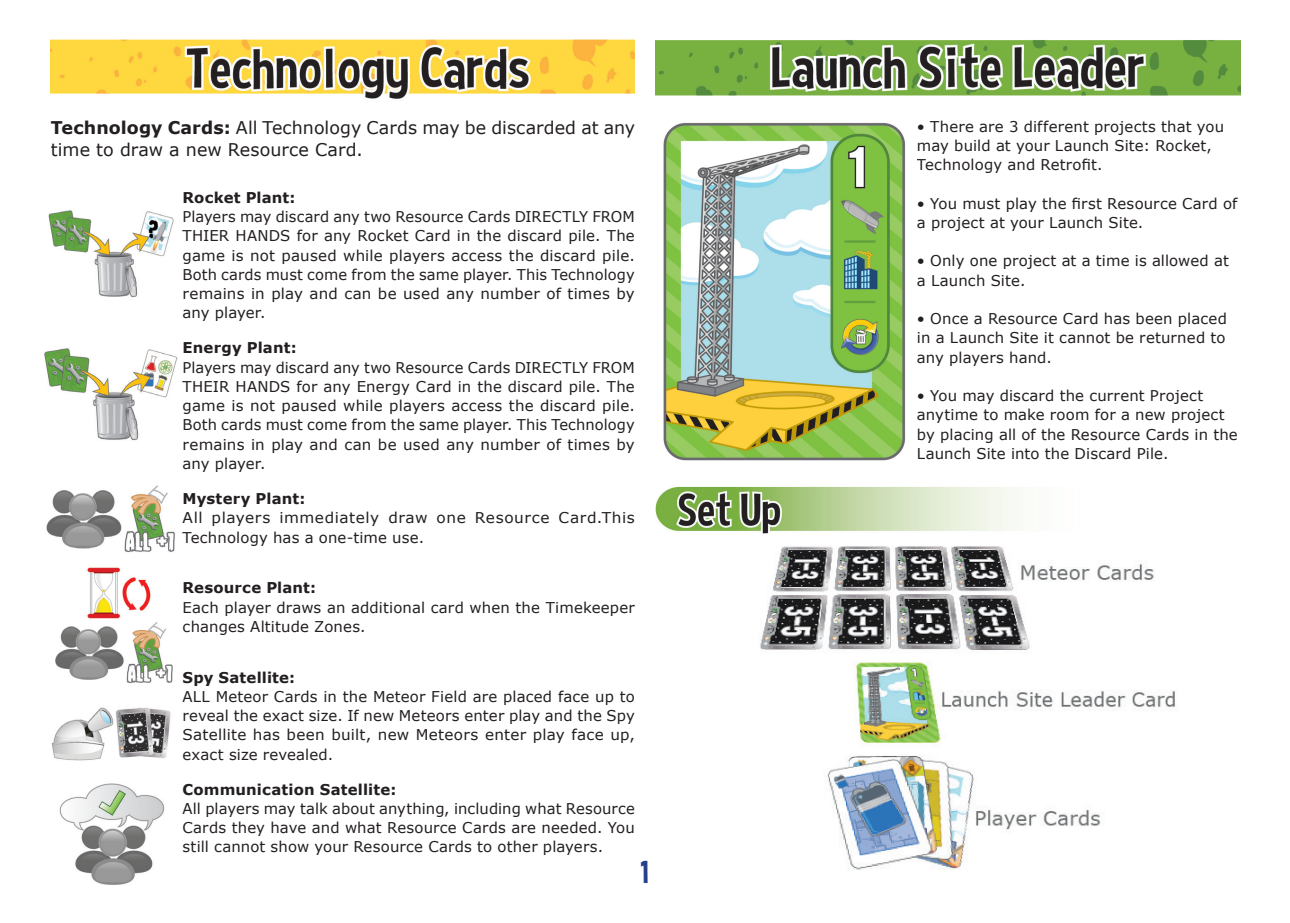
<style>
.page{position:relative;width:1290px;height:923px;background:#fff}
.page>*{position:absolute;margin:0;border:0;box-sizing:border-box;transform-origin:0 0}
.t1{font:31.5px "Curse Casual";color:#253f8e}
.Body_Text{font:17.5px/22.8px "Verdana";color:#231f20}
.Body_Text-2{font:14.88px/19.2px "Verdana";letter-spacing:.01em;color:#231f20;text-align:justify}
.Body_Text-3{font:700 14.88px "Verdana";letter-spacing:.01em;color:#231f20}
.Body_Text-4{font:14.88px/19.2px "Verdana";letter-spacing:.03em;color:#231f20}
.s1{font-weight:700}
</style>
<div class="page">
<img style="left:48px;top:210px;width:126px;height:88px">
<img style="left:44px;top:348px;width:134px;height:93px">
<img style="left:46px;top:485px;width:129px;height:68px">
<img style="left:55px;top:567px;width:118px;height:116px">
<img style="left:59px;top:783px;width:106px;height:102px">
<img style="left:50px;top:40px;width:584px;height:59px">
<img style="left:51px;top:707px;width:120px;height:54px">
<img style="left:760px;top:546px;width:415px;height:324px">
<img style="left:655px;top:40px;width:585px;height:56px">
<img style="left:663px;top:122px;width:243px;height:339px">
<img style="left:655px;top:486px;width:370px;height:48px">
<p class="Body_Text" style="left:51px;top:116px;width:586px"><span class="s1">Technology Cards:</span> All Technology Cards may be discarded at any time to draw a new Resource Card.</p>
<p class="Body_Text-3" style="left:183px;top:187px;width:115px">Rocket Plant:</p>
<p class="Body_Text-2" style="left:183px;top:207px;width:454px">Players may discard any two Resource Cards DIRECTLY FROM THIER HANDS for any Rocket Card in the discard pile. The game is not paused while players access the discard pile.<br>Both cards must come from the same player. This Technology remains in play and can be used any number of times by any player.</p>
<p class="Body_Text-3" style="left:183px;top:337px;width:116px">Energy Plant:</p>
<p class="Body_Text-2" style="left:183px;top:357px;width:454px">Players may discard any two Resource Cards DIRECTLY FROM THEIR HANDS for any Energy Card in the discard pile. The game is not paused while players access the discard pile.<br>Both cards must come from the same player. This Technology remains in play and can be used any number of times by any player.</p>
<p class="Body_Text-3" style="left:183px;top:488px;width:124px">Mystery Plant:</p>
<p class="Body_Text-4" style="left:183px;top:508px;width:454px">All players immediately draw one Resource Card.This<br>Technology has a one-time use.</p>
<p class="Body_Text-3" style="left:183px;top:577px;width:135px">Resource Plant:</p>
<p class="Body_Text-2" style="left:183px;top:597px;width:454px">Each player draws an additional card when the Timekeeper changes Altitude Zones.</p>
<p class="Body_Text-3" style="left:183px;top:666px;width:114px">Spy Satellite:</p>
<p class="Body_Text-2" style="left:183px;top:686px;width:454px">ALL Meteor Cards in the Meteor Field are placed face up to reveal the exact size. If new Meteors enter play and the Spy Satellite has been built, new Meteors enter play face up, exact size revealed.</p>
<p class="Body_Text-3" style="left:183px;top:778px;width:215px">Communication Satellite:</p>
<p class="Body_Text-2" style="left:183px;top:798px;width:454px">All players may talk about anything, including what Resource Cards they have and what Resource Cards are needed. You still cannot show your Resource Cards to other players.</p>
<h1 class="t1" style="left:639px;top:853px;width:13px">1</h1>
<p class="Body_Text-2" style="left:917px;top:116px;width:309px;text-align:left">• There are 3 different projects that you may build at your Launch Site: Rocket,<br>Technology and Retrofit.</p>
<p class="Body_Text-2" style="left:917px;top:193px;width:322px">• You must play the first Resource Card of a project at your Launch Site.</p>
<p class="Body_Text-2" style="left:917px;top:251px;width:313px">• Only one project at a time is allowed at a Launch Site.</p>
<p class="Body_Text-2" style="left:917px;top:309px;width:312px">• Once a Resource Card has been placed in a Launch Site it cannot be returned to any players hand.</p>
<p class="Body_Text-2" style="left:917px;top:386px;width:322px;text-align:left">• You may discard the current Project anytime to make room for a new project by placing all of the Resource Cards in the Launch Site into the Discard Pile.</p>
</div>
